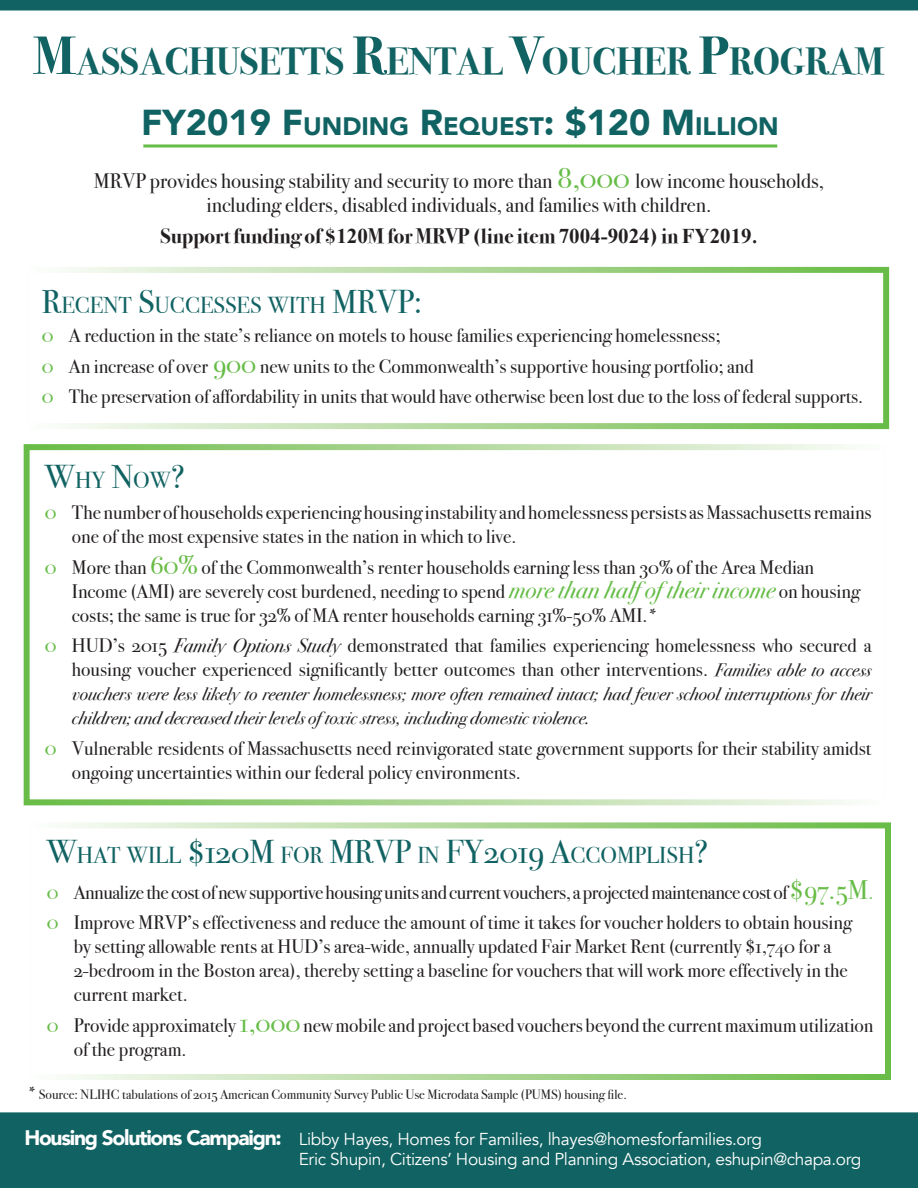
<style>
.page{position:relative;width:918px;height:1188px;background:#fff}
.page>*{position:absolute;margin:0;border:0;box-sizing:border-box;transform-origin:0 0}
.t1{font:700 37.8px "Bodoni Svty Two OSITCTT";color:#116262}
.t2{font:900 25.2px "Avenir";color:#116262}
.t3{font:23.1px "Bodoni Svty Two OSITCTT";color:#116262}
.t4{font:21px/24px "Bodoni Svty Two OSITCTT";color:#231f20;text-align:center}
.t5{font:700 21px "Bodoni Svty Two OSITCTT";color:#231f20}
.t6{font:900 21px "Avenir";letter-spacing:-.06em;color:#fff}
.t7{font:19.5px/24px "Bodoni Svty Two OSITCTT";color:#231f20}
.t8{font:19.5px "Bodoni Svty Two OSITCTT";letter-spacing:-.02em;color:#231f20}
.t9{font:italic 18px/24px "Bodoni Svty Two OSITCTT";color:#231f20}
.t10{font:17.25px "Avenir";letter-spacing:-.02em;color:#fff}
.t11{font:13.5px "Bodoni Svty Two OSITCTT";color:#231f20}
.s1{font-size:54px}
.s2{font-size:36px}
.s3{font-size:30px;color:#65bc46}
.s4{font-family:"Times New Roman"}
.s5{font-size:33px}
.s6{font-size:21px;color:#65bc46}
.s7{font-size:27px;color:#65bc46}
.s8{font-size:27px;color:#68bc47}
.s9{font-style:italic;font-size:24px;color:#65bc46}
.s10{font-style:italic}
.s11{font-style:italic;font-size:18px}
.s12{color:#68bc47}
.s13{font-size:18px}
</style>
<div class="page">
<div style="left:24px;top:267px;width:865px;height:162px;border:6px solid #fff"></div>
<div style="left:0;top:0;width:918px;height:10px;background:#116262"></div>
<div style="left:24px;top:444px;width:865px;height:361px;border:6px solid #fff"></div>
<div style="left:0;top:1112px;width:918px;height:76px;background:#116262"></div>
<div style="left:26px;top:822px;width:865px;height:258px;border:6px solid #fff"></div>
<hr style="left:143px;top:144px;width:634px;height:3px;background:#65bc46">
<p class="t1" style="left:33px;top:39px;width:853px"><span class="s1">M</span>ASSACHUSETTS <span class="s1">R</span>ENTAL <span class="s1">V</span>OUCHER <span class="s1">P</span>ROGRAM</p>
<p class="t2" style="left:141px;top:104px;width:639px"><span class="s2">FY2019 F</span>UNDING <span class="s2">R</span>EQUEST<span class="s2">: $120 M</span>ILLION</p>
<p class="t4" style="left:94px;top:169px;width:732px">MRVP provides housing stability and security to more than <span class="s3">8,000</span> low income households, including elders, disabled individuals, and families with children.</p>
<p class="t5" style="left:160px;top:223px;width:599px">Support funding of $<span class="s4">120</span>M for MRVP (line item <span class="s4">7004-9024</span>) in <span class="s4">FY2019</span>.</p>
<p class="t3" style="left:42px;top:291px;width:382px"><span class="s5">R</span>ECENT <span class="s5">S</span>UCCESSES WITH <span class="s5">MRVP:</span></p>
<p class="t7" style="left:42px;top:323px;width:680px"><span class="s6">0</span> A reduction in the state’s reliance on motels to house families experiencing homelessness;</p>
<p class="t7" style="left:42px;top:354px;width:713px"><span class="s6">0</span> An increase of over <span class="s7">900</span> new units to the Commonwealth’s supportive housing portfolio; and</p>
<p class="t7" style="left:42px;top:385px;width:823px"><span class="s6">0</span> The preservation of affordability in units that would have otherwise been lost due to the loss of federal supports.</p>
<p class="t3" style="left:45px;top:466px;width:141px"><span class="s5">W</span>HY <span class="s5">N</span>OW<span class="s5">?</span></p>
<p class="t7" style="left:72px;top:500px;width:801px;text-indent:-27px"><span class="s6">0</span> The number of households experiencing housing instability and homelessness persists as Massachusetts remains one of the most expensive states in the nation in which to live.</p>
<p class="t7" style="left:72px;top:555px;width:790px;text-indent:-27px"><span class="s6">0</span> More than <span class="s8">60%</span> of the Commonwealth’s renter households earning less than 30% of the Area Median<br>Income (AMI) are severely cost burdened, needing to spend <span class="s9">more than half of their income</span> on housing costs; the same is true for 32% of MA renter households earning 31%-50% AMI.*</p>
<p class="t7" style="left:45px;top:634px;width:828px;text-align:right"><span class="s6">0</span> HUD’s 2015 <span class="s10">Family Options Study</span> demonstrated that families experiencing homelessness who secured a housing voucher experienced significantly better outcomes than other interventions. <span class="s11">Families able to access</span></p>
<p class="t9" style="left:72px;top:682px;width:801px">vouchers were less likely to reenter homelessness; more often remained intact; had fewer school interruptions for their children; and decreased their levels of toxic stress, including domestic violence.</p>
<p class="t7" style="left:72px;top:737px;width:801px;text-indent:-27px"><span class="s6">0</span> Vulnerable residents of Massachusetts need reinvigorated state government supports for their stability amidst ongoing uncertainties within our federal policy environments.</p>
<p class="t3" style="left:47px;top:841px;width:663px"><span class="s5">W</span>HAT WILL <span class="s5">$120M</span> FOR <span class="s5">MRVP</span> IN <span class="s5">FY2019 A</span>CCOMPLISH<span class="s5">?</span></p>
<p class="t8" style="left:47px;top:880px;width:828px"><span class="s6">0</span> Annualize the cost of new supportive housing units and current vouchers, a projected maintenance cost of <span class="s8">$97.5M</span><span class="s12">.</span></p>
<p class="t7" style="left:74px;top:911px;width:780px;text-indent:-27px"><span class="s6">0</span> Improve MRVP’s effectiveness and reduce the amount of time it takes for voucher holders to obtain housing by setting allowable rents at HUD’s area-wide, annually updated Fair Market Rent (currently $1,740 for a 2-bedroom in the Boston area), thereby setting a baseline for vouchers that will work more effectively in the current market.</p>
<p class="t7" style="left:74px;top:1014px;width:801px;text-indent:-27px"><span class="s6">0</span> Provide approximately <span class="s7">1,000</span> new mobile and project based vouchers beyond the current maximum utilization of the program.</p>
<p class="t11" style="left:27px;top:1086px;width:601px"><span class="s13">*</span> Source: NLIHC tabulations of 2015 American Community Survey Public Use Microdata Sample (PUMS) housing file.</p>
<p class="t6" style="left:24px;top:1120px;width:259px">Housing Solutions Campaign:</p>
<p class="t10" style="left:299px;top:1128px;width:465px">Libby Hayes, Homes for Families, lhayes@homesforfamilies.org</p>
<p class="t10" style="left:299px;top:1149px;width:564px">Eric Shupin, Citizens’ Housing and Planning Association, eshupin@chapa.org</p>
</div>
